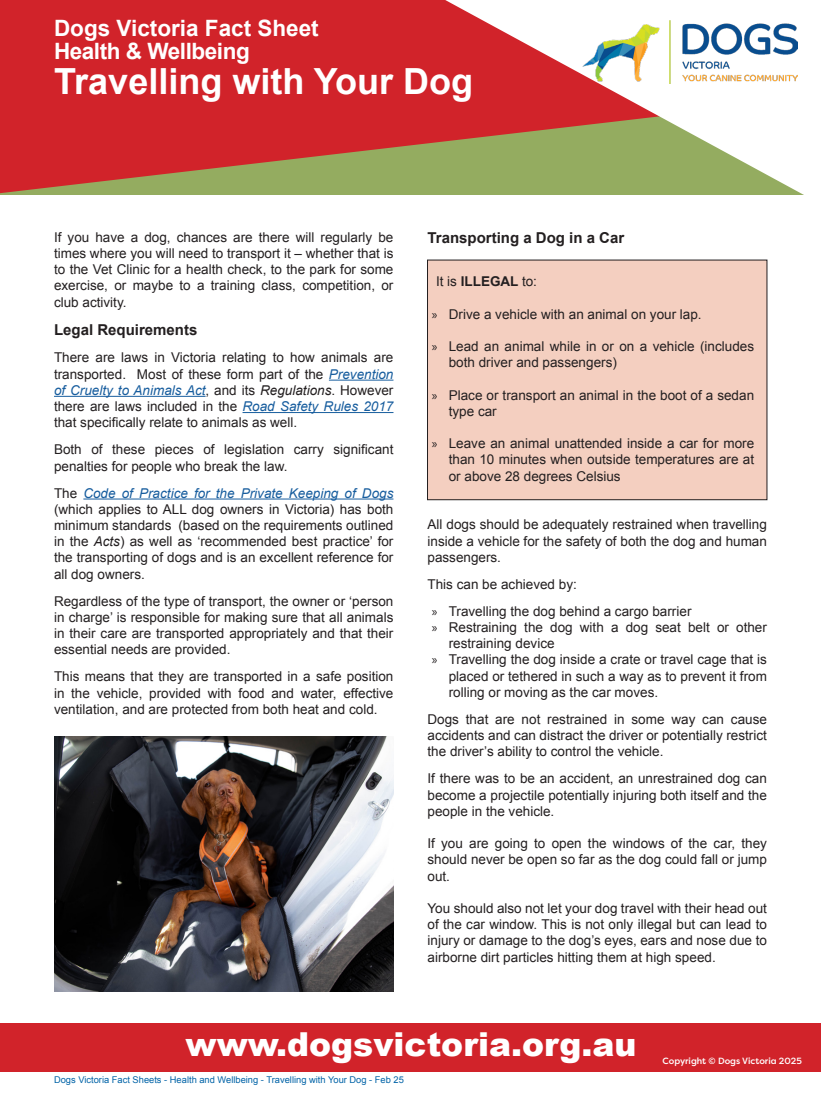
<style>
.page{position:relative;width:821px;height:1115px;background:#fff}
.page>*{position:absolute;margin:0;border:0;box-sizing:border-box;transform-origin:0 0}
.t1{font:700 36px "Arial";color:#fff}
.t2{font:900 33px "Arial";color:#fff}
.t3{font:700 22.5px "Arial";color:#fff}
.t4{font:700 22.5px "Arial";letter-spacing:-.02em;color:#fff}
.t5{font:700 15px "Arial";color:#231f20}
.t6{font:13.5px/16.2px "Arial";color:#231f20;text-align:justify}
.t7{font:9.3px "Arial";color:#0163a7}
.t8{font:500 9px "Filson Pro";color:#fff}
.s1{font-style:italic;color:#175d9e}
.s2{font-style:italic}
.s3{font-weight:700}
.s4{font-family:"Myriad Pro"}
</style>
<div class="page">
<div style="left:0;top:1022px;width:821px;height:49px;background:#d1232a"></div>
<hr style="left:329px;top:379px;width:64px;height:1px;background:#175d9e">
<hr style="left:54px;top:395px;width:152px;height:1px;background:#175d9e">
<hr style="left:242px;top:412px;width:151px;height:1px;background:#175d9e">
<hr style="left:83px;top:498px;width:310px;height:1px;background:#175d9e">
<div style="left:427px;top:260px;width:340px;height:239px;background:#f4cfc0"></div>
<div style="left:427px;top:259px;width:340px;height:241px;border:1px solid #231f20"></div>
<svg style="left:0;top:0;width:445px;height:193px;background:#c83531"></svg>
<svg style="left:445px;top:0;width:359px;height:195px"></svg>
<img style="left:582px;top:21px;width:215px;height:62px">
<img style="left:54px;top:736px;width:339px;height:255px">
<p class="t3" style="left:54px;top:14px;width:266px">Dogs Victoria Fact Sheet</p>
<p class="t4" style="left:54px;top:36px;width:197px">Health &amp; Wellbeing</p>
<p class="t1" style="left:54px;top:58px;width:420px">Travelling with Your Dog</p>
<p class="t6" style="left:54px;top:229px;width:341px">If you have a dog, chances are there will regularly be times where you will need to transport it – whether that is to the Vet Clinic for a health check, to the park for some exercise, or maybe to a training class, competition, or club activity.</p>
<p class="t5" style="left:54px;top:320px;width:145px">Legal Requirements</p>
<p class="t6" style="left:54px;top:349px;width:341px">There are laws in Victoria relating to how animals are transported. Most of these form part of the <span class="s1">Prevention of Cruelty to Animals Act</span>, and its <span class="s2">Regulations</span>. However there are laws included in the <span class="s1">Road Safety Rules 2017 </span>that specifically relate to animals as well.</p>
<p class="t6" style="left:54px;top:441px;width:341px">Both of these pieces of legislation carry significant penalties for people who break the law.</p>
<p class="t6" style="left:54px;top:484px;width:341px">The <span class="s1">Code of Practice for the Private Keeping of Dogs </span>(which applies to ALL dog owners in Victoria) has both minimum standards (based on the requirements outlined in the <span class="s2">Acts</span>) as well as ‘recommended best practice’ for the transporting of dogs and is an excellent reference for all dog owners.</p>
<p class="t6" style="left:54px;top:592px;width:341px">Regardless of the type of transport, the owner or ‘person in charge’ is responsible for making sure that all animals in their care are transported appropriately and that their essential needs are provided.</p>
<p class="t6" style="left:54px;top:668px;width:341px">This means that they are transported in a safe position in the vehicle, provided with food and water, effective ventilation, and are protected from both heat and cold.</p>
<p class="t5" style="left:427px;top:228px;width:198px">Transporting a Dog in a Car</p>
<p class="t6" style="left:436px;top:273px;width:103px">It is <span class="s3">ILLEGAL</span> to:</p>
<p class="t6" style="left:432px;top:306px;width:271px"><span class="s4">»</span> Drive a vehicle with an animal on your lap.</p>
<p class="t6" style="left:449px;top:338px;width:307px;text-indent:-17px"><span class="s4">»</span> Lead an animal while in or on a vehicle (includes both driver and passengers)</p>
<p class="t6" style="left:449px;top:387px;width:307px;text-indent:-17px"><span class="s4">»</span> Place or transport an animal in the boot of a sedan type car</p>
<p class="t6" style="left:449px;top:435px;width:307px;text-indent:-17px"><span class="s4">»</span> Leave an animal unattended inside a car for more than 10 minutes when outside temperatures are at or above 28 degrees Celsius</p>
<p class="t6" style="left:427px;top:516px;width:341px">All dogs should be adequately restrained when travelling inside a vehicle for the safety of both the dog and human passengers.</p>
<p class="t6" style="left:427px;top:576px;width:151px">This can be achieved by:</p>
<p class="t6" style="left:432px;top:603px;width:261px"><span class="s4">»</span> Travelling the dog behind a cargo barrier</p>
<p class="t6" style="left:449px;top:619px;width:320px;text-indent:-17px"><span class="s4">»</span> Restraining the dog with a dog seat belt or other restraining device</p>
<p class="t6" style="left:449px;top:651px;width:320px;text-indent:-17px"><span class="s4">»</span> Travelling the dog inside a crate or travel cage that is placed or tethered in such a way as to prevent it from rolling or moving as the car moves.</p>
<p class="t6" style="left:427px;top:711px;width:341px">Dogs that are not restrained in some way can cause accidents and can distract the driver or potentially restrict the driver’s ability to control the vehicle.</p>
<p class="t6" style="left:427px;top:770px;width:341px">If there was to be an accident, an unrestrained dog can become a projectile potentially injuring both itself and the people in the vehicle.</p>
<p class="t6" style="left:427px;top:835px;width:341px">If you are going to open the windows of the car, they should never be open so far as the dog could fall or jump out.</p>
<p class="t6" style="left:427px;top:900px;width:341px">You should also not let your dog travel with their head out of the car window. This is not only illegal but can lead to injury or damage to the dog’s eyes, ears and nose due to airborne dirt particles hitting them at high speed.</p>
<p class="t2" style="left:185px;top:1019px;width:452px">www.dogsvictoria.org.au</p>
<p class="t7" style="left:54px;top:1073px;width:351px">Dogs Victoria Fact Sheets - Health and Wellbeing - Travelling with Your Dog - Feb 25</p>
<p class="t8" style="left:662px;top:1054px;width:141px">Copyright © Dogs Victoria 2025</p>
</div>
